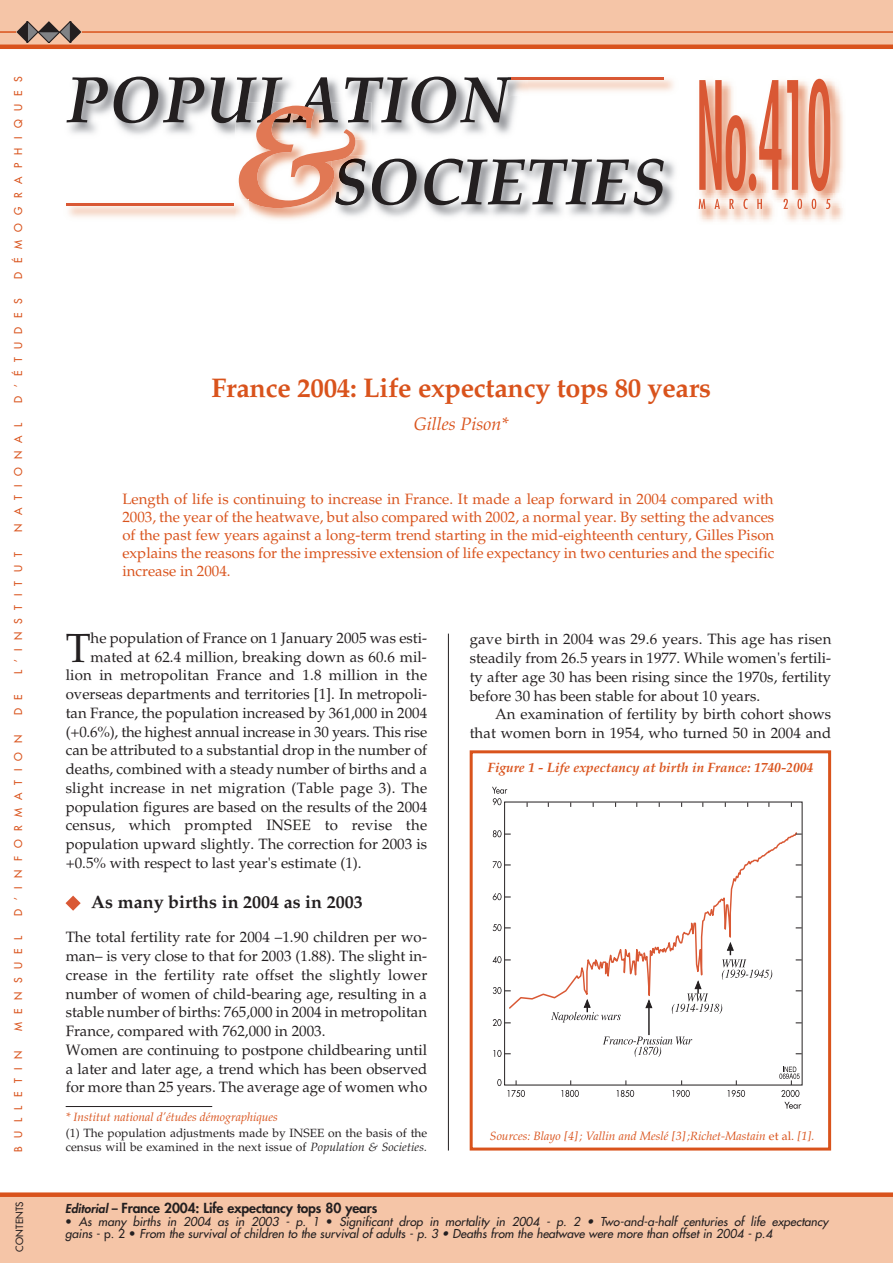
<style>
.page{position:relative;width:893px;height:1263px;background:#fff}
.page>*{position:absolute;margin:0;border:0;box-sizing:border-box;transform-origin:0 0}
.t1{font:40.8px "Palatino LT Std";color:#231f20}
.t2{font:700 27px "Palatino LT Std";letter-spacing:-.01em;color:#d9531c}
.t3{font:700 18px "Palatino LT Std";color:#231f20}
.t4{font:italic 18px "Palatino LT Std";color:#d9531c}
.t5{font:15px/18.8px "Palatino LT Std";color:#231f20}
.t6{font:15px/18px "Palatino LT Std";color:#d9531c;text-align:justify}
.t7{font:italic 700 13.5px "Palatino LT Std";color:#d9531c}
.t8{font:800 13.5px "Futura Std";letter-spacing:-.01em;color:#231f20}
.t9{font:italic 500 12px/12px "Futura Std";color:#231f20}
.t10{font:12px/13.5px "Palatino LT Std";color:#231f20}
.t11{font:italic 12px "Palatino LT Std";color:#d9531c}
.t12{font:500 10.5px "Futura Std";letter-spacing:.8em;color:#d9531c}
.t13{font:500 9.75px "Futura Std";letter-spacing:.02em;color:#231f20}
.s1{font-style:italic}
.s2{font-style:normal}
.s3{font-style:italic;font-size:12px}
.s4{font-size:12px}
</style>
<div class="page">
<svg style="left:66px;top:895px;width:15px;height:16px"></svg>
<div style="left:0;top:0;width:893px;height:47px;background:#f5c5a7"></div>
<hr style="left:0;top:31px;width:893px;height:2px;background:#d9531c">
<img style="left:66px;top:76px;width:376px;height:59px">
<svg style="left:67px;top:77px;width:41px;height:45px"></svg>
<svg style="left:114px;top:77px;width:90px;height:46px"></svg>
<img style="left:377px;top:160px;width:298px;height:57px">
<hr style="left:66px;top:203px;width:167px;height:3px;background:#d95834">
<svg style="left:211px;top:77px;width:453px;height:131px"></svg>
<hr style="left:511px;top:77px;width:153px;height:3px;background:#d95834">
<hr style="left:0;top:45px;width:893px;height:4px;background:#d9531c">
<hr style="left:448px;top:634px;width:1px;height:516px;background:#231f20">
<hr style="left:66px;top:1106px;width:146px;height:1px;background:#231f20">
<div style="left:0;top:1195px;width:893px;height:68px;background:#f5c5a7"></div>
<div style="left:0;top:1192px;width:893px;height:5px;background:#d9531c"></div>
<svg style="left:16px;top:21px;width:65px;height:22px"></svg>
<svg style="left:492px;top:787px;width:15px;height:18px"></svg>
<svg style="left:493px;top:830px;width:18px;height:7px"></svg>
<svg style="left:572px;top:801px;width:230px;height:38px"></svg>
<svg style="left:492px;top:839px;width:310px;height:270px"></svg>
<svg style="left:603px;top:1036px;width:89px;height:21px"></svg>
<div style="left:470px;top:750px;width:361px;height:400px;border:3px solid #d9531c"></div>
<img style="left:700px;top:78px;width:143px;height:116px">
<svg style="left:699px;top:80px;width:47px;height:111px;background:#e59277"></svg>
<div style="left:749px;top:174px;width:7px;height:17px;background:#d95834;border-radius:50%"></div>
<svg style="left:759px;top:80px;width:22px;height:110px"></svg>
<svg style="left:787px;top:80px;width:11px;height:110px"></svg>
<svg style="left:808px;top:79px;width:23px;height:112px;background:#e38a6d"></svg>
<img style="left:698px;top:207px;width:145px;height:15px">
<img style="left:698px;top:194px;width:144px;height:13px">
<svg style="left:699px;top:199px;width:6px;height:10px"></svg>
<svg style="left:714px;top:199px;width:6px;height:10px"></svg>
<svg style="left:729px;top:199px;width:5px;height:10px"></svg>
<svg style="left:743px;top:199px;width:5px;height:10px"></svg>
<svg style="left:757px;top:199px;width:5px;height:10px"></svg>
<svg style="left:783px;top:199px;width:5px;height:10px"></svg>
<svg style="left:797px;top:199px;width:5px;height:10px"></svg>
<svg style="left:811px;top:199px;width:5px;height:10px"></svg>
<svg style="left:826px;top:199px;width:4px;height:10px"></svg>
<p class="t12" style="left:13px;top:279px;width:204px;rotate:-90deg">DÉMOGRAPHIQUES</p>
<p class="t12" style="left:13px;top:403px;width:106px;rotate:-90deg">D’ÉTUDES</p>
<p class="t12" style="left:13px;top:532px;width:111px;rotate:-90deg">NATIONAL</p>
<p class="t12" style="left:13px;top:674px;width:123px;rotate:-90deg">L’INSTITUT</p>
<p class="t12" style="left:13px;top:715px;width:22px;rotate:-90deg">D E</p>
<p class="t12" style="left:13px;top:915px;width:182px;rotate:-90deg">D’INFORMATION</p>
<p class="t12" style="left:13px;top:1031px;width:97px;rotate:-90deg">MENSUEL</p>
<p class="t12" style="left:13px;top:1151px;width:102px;rotate:-90deg">BULLETIN</p>
<p class="t13" style="left:15px;top:1252px;width:52px;rotate:-90deg">CONTENTS</p>
<h2 class="t2" style="left:211px;top:378px;width:501px">France 2004: Life expectancy tops 80 years</h2>
<p class="t4" style="left:414px;top:417px;width:96px">Gilles Pison*</p>
<p class="t6" style="left:122px;top:492px;width:653px">Length of life is continuing to increase in France. It made a leap forward in 2004 compared with 2003, the year of the heatwave, but also compared with 2002, a normal year. By setting the advances of the past few years against a long-term trend starting in the mid-eighteenth century, Gilles Pison explains the reasons for the impressive extension of life expectancy in two centuries and the specific increase in 2004.</p>
<h1 class="t1" style="left:66px;top:632px;width:26px">T</h1>
<p class="t5" style="left:91px;top:630px;width:338px">he population of France on 1 January 2005 was esti-</p>
<p class="t5" style="left:91px;top:649px;width:338px">mated at 62.4 million, breaking down as 60.6 mil-</p>
<p class="t5" style="left:66px;top:668px;width:363px">lion in metropolitan France and 1.8 million in the</p>
<p class="t5" style="left:66px;top:686px;width:363px">overseas departments and territories [1]. In metropoli-</p>
<p class="t5" style="left:66px;top:705px;width:363px">tan France, the population increased by 361,000 in 2004</p>
<p class="t5" style="left:66px;top:724px;width:363px">(+0.6%), the highest annual increase in 30 years. This rise</p>
<p class="t5" style="left:66px;top:743px;width:363px">can be attributed to a substantial drop in the number of</p>
<p class="t5" style="left:66px;top:761px;width:363px">deaths, combined with a steady number of births and a</p>
<p class="t5" style="left:66px;top:780px;width:363px">slight increase in net migration (Table page 3). The</p>
<p class="t5" style="left:66px;top:799px;width:363px">population figures are based on the results of the 2004</p>
<p class="t5" style="left:66px;top:818px;width:363px">census, which prompted INSEE to revise the</p>
<p class="t5" style="left:66px;top:836px;width:363px">population upward slightly. The correction for 2003 is</p>
<p class="t5" style="left:66px;top:855px;width:297px">+0.5% with respect to last year's estimate (1).</p>
<p class="t3" style="left:91px;top:895px;width:273px">As many births in 2004 as in 2003</p>
<p class="t5" style="left:66px;top:929px;width:363px">The total fertility rate for 2004 –1.90 children per wo&shy;man– is very close to that for 2003 (1.88). The slight in&shy;crease in the fertility rate offset the slightly lower number of women of child-bearing age, resulting in a stable number of births: 765,000 in 2004 in metropolitan France, compared with 762,000 in 2003.<br>Women are continuing to postpone childbearing until a later and later age, a trend which has been observed for more than 25 years. The average age of women who</p>
<p class="t11" style="left:66px;top:1112px;width:214px">* Institut national d’études démographiques</p>
<p class="t10" style="left:66px;top:1128px;width:363px">(1) The population adjustments made by INSEE on the basis of the census will be examined in the next issue of <span class="s1">Population &amp; Societies.</span></p>
<p class="t5" style="left:470px;top:632px;width:363px;text-align:justify">gave birth in 2004 was 29.6 years. This age has risen steadily from 26.5 years in 1977. While women's fertili&shy;ty after age 30 has been rising since the 1970s, fertility before 30 has been stable for about 10 years.</p>
<p class="t5" style="left:470px;top:707px;width:363px;text-align:right">An examination of fertility by birth cohort shows that women born in 1954, who turned 50 in 2004 and</p>
<p class="t7" style="left:487px;top:762px;width:327px">Figure 1 - Life expectancy at birth in France: 1740-2004</p>
<p class="t11" style="left:490px;top:1131px;width:326px">Sources: Blayo [4] ; Vallin and Meslé [3] ;Richet-Mastain <span class="s2">et al.</span> [1].</p>
<p class="t8" style="left:65px;top:1201px;width:314px"><span class="s3">Editorial</span> <span class="s4">–</span> France 2004: Life expectancy tops 80 years</p>
<p class="t9" style="left:65px;top:1216px;width:764px"><span class="s2">•</span> As many births in 2004 as in 2003 - p. 1 <span class="s2">•</span> Significant drop in mortality in 2004 - p. 2 • Two-and-a-half centuries of life expectancy gains <span class="s2">- p. 2 •</span> From the survival of children to the survival of adults - p. 3 • Deaths from the heatwave were more than offset in 2004 - p.4</p>
</div>
